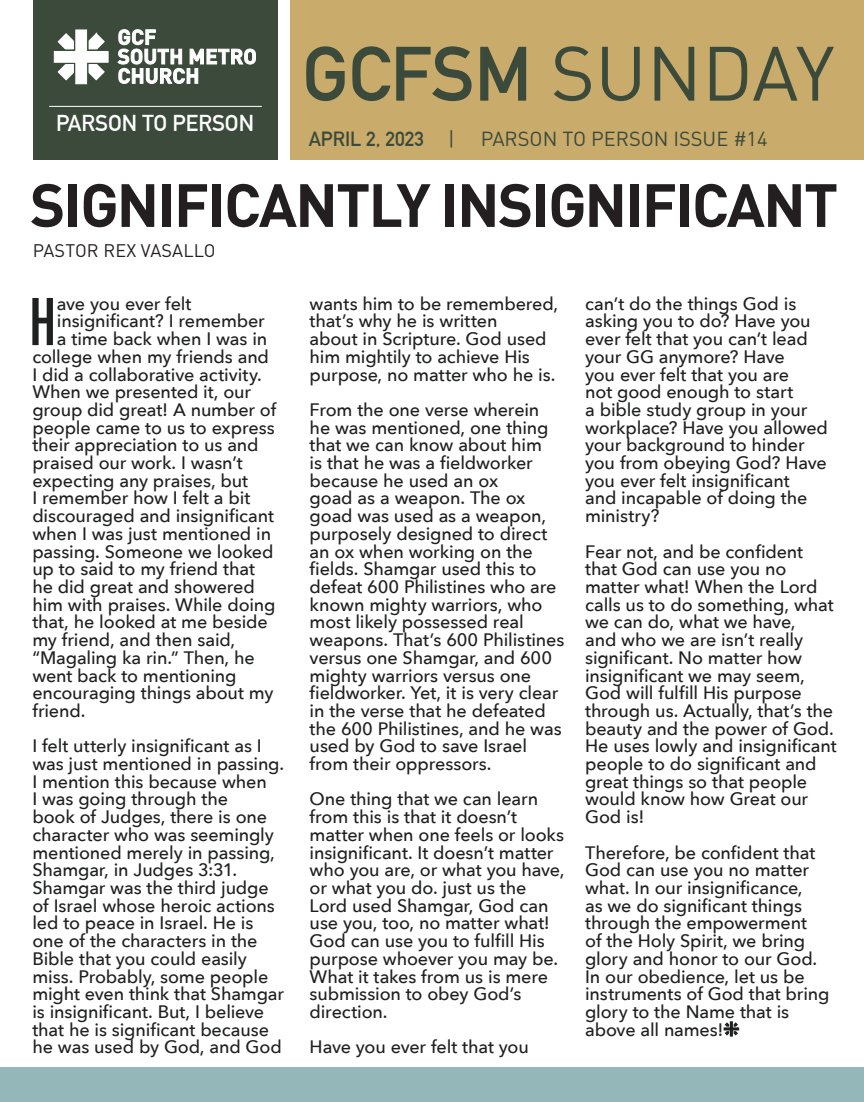
<style>
.page{position:relative;width:864px;height:1102px;background:#fff}
.page>*{position:absolute;margin:0;border:0;box-sizing:border-box;transform-origin:0 0}
.t1{font:75.6px "DIN Pro";color:#3b4a3b}
.t2{font:72.3px "Chalet Comprime Cologne Eighty";color:#1f2020}
.t3{font:700 60px "DIN Pro";letter-spacing:-.03em;color:#231f20}
.t4{font:700 22.5px "DIN Alternate";color:#fff}
.t5{font:20.1px "DIN Pro";color:#3b4a3b}
.t6{font:700 20.1px "DIN Alternate";color:#3b4a3b}
.t7{font:500 18px/17.7px "Avenir Next";letter-spacing:-.01em;color:#1f2020}
.t8{font:18px "DIN Pro";letter-spacing:.01em;color:#231f20}
.s1{font-family:"DIN Alternate";font-weight:700}
.s2{font-family:"DIN Pro";font-weight:400}
</style>
<div class="page">
<div style="left:33px;top:0;width:244px;height:160px;background:#3b4a3b"></div>
<div style="left:291px;top:0;width:573px;height:160px;background:#c9ab6b"></div>
<svg style="left:118px;top:29px;width:138px;height:55px"></svg>
<svg style="left:54px;top:30px;width:54px;height:76px"></svg>
<hr style="left:49px;top:106px;width:213px;height:1px;background:#fff">
<svg style="left:724px;top:1021px;width:15px;height:15px"></svg>
<div style="left:0;top:1067px;width:864px;height:35px;background:#94b8ba"></div>
<p class="t4" style="left:56px;top:106px;width:200px">PARSON TO PERSON</p>
<p class="t1" style="left:302px;top:22px;width:534px"><span class="s1">GCFSM</span> SUNDAY</p>
<p class="t6" style="left:309px;top:123px;width:148px">APRIL 2, 2023 <span class="s2">|</span></p>
<p class="t5" style="left:481px;top:125px;width:288px">PARSON TO PERSON ISSUE #14</p>
<p class="t3" style="left:30px;top:164px;width:810px">SIGNIFICANTLY INSIGNIFICANT</p>
<p class="t8" style="left:33px;top:239px;width:184px">PASTOR REX VASALLO</p>
<p class="t2" style="left:29px;top:282px;width:29px">H</p>
<p class="t7" style="left:57px;top:294px;width:136px">ave you ever felt</p>
<p class="t7" style="left:57px;top:312px;width:209px">insignificant? I remember</p>
<p class="t7" style="left:57px;top:329px;width:212px">a time back when I was in</p>
<p class="t7" style="left:32px;top:347px;width:238px">college when my friends and</p>
<p class="t7" style="left:32px;top:365px;width:231px">I did a collaborative activity.</p>
<p class="t7" style="left:32px;top:382px;width:220px">When we presented it, our</p>
<p class="t7" style="left:32px;top:400px;width:245px">group did great! A number of</p>
<p class="t7" style="left:32px;top:418px;width:244px">people came to us to express</p>
<p class="t7" style="left:32px;top:435px;width:228px">their appreciation to us and</p>
<p class="t7" style="left:32px;top:453px;width:212px">praised our work. I wasn’t</p>
<p class="t7" style="left:32px;top:471px;width:217px">expecting any praises, but</p>
<p class="t7" style="left:32px;top:489px;width:219px">I remember how I felt a bit</p>
<p class="t7" style="left:32px;top:506px;width:243px">discouraged and insignificant</p>
<p class="t7" style="left:32px;top:524px;width:240px">when I was just mentioned in</p>
<p class="t7" style="left:32px;top:542px;width:243px">passing. Someone we looked</p>
<p class="t7" style="left:32px;top:559px;width:224px">up to said to my friend that</p>
<p class="t7" style="left:32px;top:577px;width:224px">he did great and showered</p>
<p class="t7" style="left:32px;top:595px;width:245px">him with praises. While doing</p>
<p class="t7" style="left:32px;top:612px;width:237px">that, he looked at me beside</p>
<p class="t7" style="left:32px;top:630px;width:204px">my friend, and then said,</p>
<p class="t7" style="left:32px;top:648px;width:224px">“Magaling ka rin.” Then, he</p>
<p class="t7" style="left:32px;top:666px;width:206px">went back to mentioning</p>
<p class="t7" style="left:32px;top:683px;width:243px">encouraging things about my</p>
<p class="t7" style="left:32px;top:701px;width:54px">friend.</p>
<p class="t7" style="left:32px;top:736px;width:253px">I felt utterly insignificant as I was just mentioned in passing.<br>I mention this because when<br>I was going through the<br>book of Judges, there is one character who was seemingly mentioned merely in passing,<br>Shamgar, in Judges 3:31.<br>Shamgar was the third judge of Israel whose heroic actions led to peace in Israel. He is one of the characters in the<br>Bible that you could easily miss. Probably, some people might even think that Shamgar is insignificant. But, I believe that he is significant because he was used by God, and God</p>
<p class="t7" style="left:310px;top:294px;width:250px">wants him to be remembered, that’s why he is written<br>about in Scripture. God used him mightily to achieve His purpose, no matter who he is.</p>
<p class="t7" style="left:310px;top:400px;width:256px">From the one verse wherein he was mentioned, one thing that we can know about him<br>is that he was a fieldworker because he used an ox<br>goad as a weapon. The ox goad was used as a weapon, purposely designed to direct an ox when working on the fields. Shamgar used this to defeat 600 Philistines who are known mighty warriors, who most likely possessed real weapons. That’s 600 Philistines versus one Shamgar, and 600 mighty warriors versus one fieldworker. Yet, it is very clear in the verse that he defeated the 600 Philistines, and he was used by God to save Israel from their oppressors.</p>
<p class="t7" style="left:310px;top:789px;width:256px">One thing that we can learn from this is that it doesn’t matter when one feels or looks insignificant. It doesn’t matter who you are, or what you have, or what you do. just us the<br>Lord used Shamgar, God can use you, too, no matter what!<br>God can use you to fulfill His purpose whoever you may be.<br>What it takes from us is mere submission to obey God’s direction.</p>
<p class="t7" style="left:310px;top:1037px;width:221px">Have you ever felt that you</p>
<p class="t7" style="left:585px;top:294px;width:244px">can’t do the things God is asking you to do? Have you ever felt that you can’t lead your GG anymore? Have<br>you ever felt that you are<br>not good enough to start<br>a bible study group in your workplace? Have you allowed your background to hinder you from obeying God? Have you ever felt insignificant<br>and incapable of doing the ministry?</p>
<p class="t7" style="left:585px;top:542px;width:253px">Fear not, and be confident that God can use you no matter what! When the Lord calls us to do something, what we can do, what we have,<br>and who we are isn’t really significant. No matter how insignificant we may seem,<br>God will fulfill His purpose through us. Actually, that’s the beauty and the power of God.<br>He uses lowly and insignificant people to do significant and great things so that people would know how Great our<br>God is!</p>
<p class="t7" style="left:585px;top:843px;width:246px">Therefore, be confident that<br>God can use you no matter what. In our insignificance,<br>as we do significant things through the empowerment<br>of the Holy Spirit, we bring glory and honor to our God.<br>In our obedience, let us be instruments of God that bring glory to the Name that is above all names!</p>
</div>
